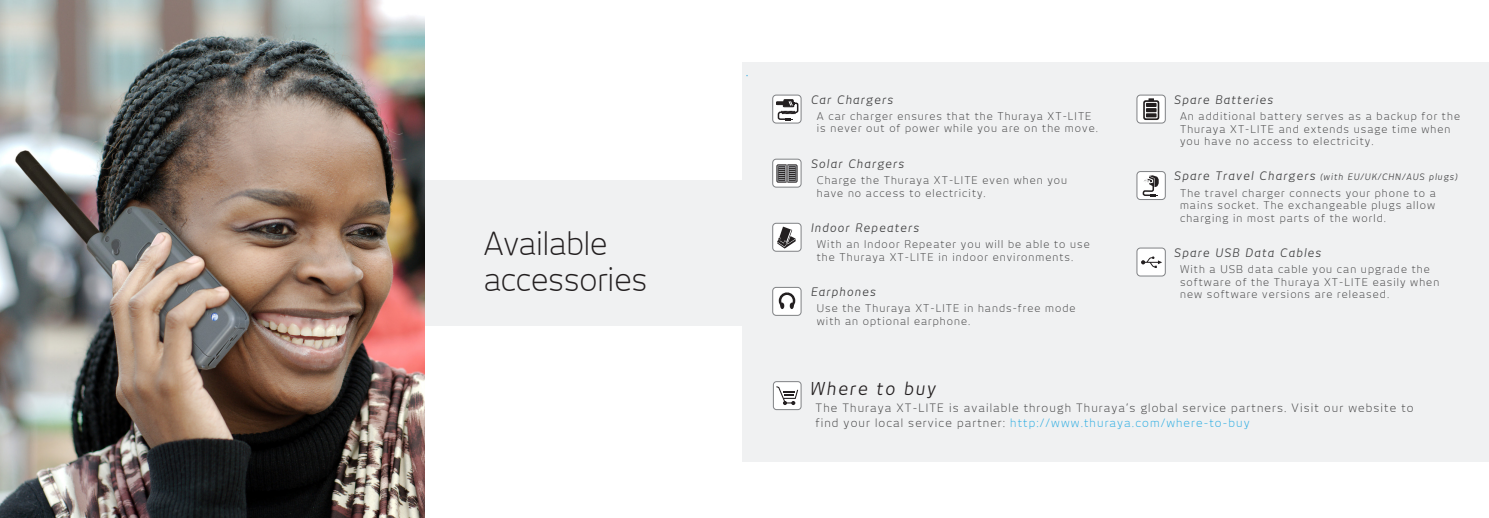
<style>
.page{position:relative;width:1489px;height:518px;background:#fff}
.page>*{position:absolute;margin:0;border:0;box-sizing:border-box;transform-origin:0 0}
.t1{font:300 31.25px/36px "New June";letter-spacing:-.005em;color:#231f20;scale:.96 1}
.t2{font:italic 17.5px "New June";letter-spacing:.1em;color:#231f20}
.t3{font:italic 11.62px "New June";letter-spacing:.1em;color:#3e3e3f}
.t4{font:300 11.25px/14.9px "New June";letter-spacing:.1em;color:#3e3e3f}
.t5{font:300 10.38px/12.5px "New June";letter-spacing:.1em;color:#3e3e3f}
.t6{font:italic 8.75px "New June";letter-spacing:.1em;color:#3e3e3f}
.s1{font-size:11.62px}
.s2{color:#24aae1}
</style>
<div class="page">
<div style="left:0;top:180px;width:744px;height:145px;background:#f0f1f2"></div>
<div style="left:742px;top:62px;width:746px;height:400px;background:#f0f1f2"></div>
<div style="left:773px;top:381px;width:28px;height:28px;background:#fff;border-radius:3px"></div>
<div style="left:772px;top:381px;width:29px;height:29px;border:1px solid #808285;border-radius:3px"></div>
<svg style="left:776px;top:386px;width:22px;height:19px"></svg>
<img style="left:0;top:0;width:424px;height:517px">
<div style="left:772px;top:95px;width:29px;height:28px;background:#fff;border-radius:3px"></div>
<div style="left:772px;top:94px;width:29px;height:29px;border:1px solid #808285;border-radius:3px"></div>
<svg style="left:776px;top:99px;width:23px;height:22px"></svg>
<div style="left:772px;top:223px;width:29px;height:28px;background:#fff;border-radius:3px"></div>
<div style="left:772px;top:222px;width:29px;height:29px;border:1px solid #808285;border-radius:3px"></div>
<svg style="left:777px;top:226px;width:18px;height:22px"></svg>
<div style="left:1136px;top:171px;width:29px;height:28px;background:#fff;border-radius:3px"></div>
<div style="left:1136px;top:171px;width:29px;height:29px;border:1px solid #808285;border-radius:3px"></div>
<svg style="left:1142px;top:175px;width:16px;height:22px"></svg>
<div style="left:1136px;top:95px;width:29px;height:28px;background:#fff;border-radius:3px"></div>
<div style="left:1136px;top:94px;width:29px;height:29px;border:1px solid #808285;border-radius:3px"></div>
<svg style="left:1143px;top:98px;width:16px;height:22px"></svg>
<div style="left:1136px;top:248px;width:29px;height:28px;background:#fff;border-radius:3px"></div>
<div style="left:1136px;top:247px;width:29px;height:29px;border:1px solid #808285;border-radius:3px"></div>
<svg style="left:1141px;top:256px;width:21px;height:12px"></svg>
<svg style="left:772px;top:159px;width:29px;height:28px"></svg>
<div style="left:772px;top:158px;width:29px;height:29px;border:1px solid #808285;border-radius:3px"></div>
<svg style="left:776px;top:164px;width:21px;height:18px"></svg>
<div style="left:772px;top:287px;width:29px;height:28px;background:#fff;border-radius:3px"></div>
<div style="left:772px;top:287px;width:29px;height:28px;border:1px solid #808285;border-radius:3px"></div>
<svg style="left:778px;top:292px;width:18px;height:17px"></svg>
<div style="left:629px;top:81px;width:40px;height:293px;background:linear-gradient(to right,#f7f8f8,#f7f8f8)"></div>
<h1 class="t1" style="left:483px;top:225px;width:172px">Available accessories</h1>
<p class="t3" style="left:811px;top:92px;width:84px">Car Chargers</p>
<p class="t5" style="left:816px;top:110px;width:282px">A car charger ensures that the Thuraya XT-LITE is never out of power while you are on the move.</p>
<p class="t3" style="left:811px;top:156px;width:95px">Solar Chargers</p>
<p class="t5" style="left:816px;top:174px;width:252px">Charge the Thuraya XT-LITE even when you have no access to electricity.</p>
<p class="t3" style="left:811px;top:220px;width:110px">Indoor Repeaters</p>
<p class="t5" style="left:816px;top:238px;width:274px">With an Indoor Repeater you will be able to use the Thuraya XT-LITE in indoor environments.</p>
<p class="t3" style="left:811px;top:284px;width:67px">Earphones</p>
<p class="t5" style="left:816px;top:301px;width:260px">Use the Thuraya XT-LITE in hands-free mode with an optional earphone.</p>
<p class="t3" style="left:1174px;top:93px;width:101px">Spare Batteries</p>
<p class="t5" style="left:1179px;top:110px;width:281px">An additional battery serves as a backup for the<br>Thuraya XT-LITE and extends usage time when you have no access to electricity.</p>
<p class="t6" style="left:1174px;top:172px;width:285px"><span class="s1">Spare Travel Chargers</span> (with EU/UK/CHN/AUS plugs)</p>
<p class="t5" style="left:1179px;top:186px;width:257px;text-align:justify">The travel charger connects your phone to a mains socket. The exchangeable plugs allow charging in most parts of the world.</p>
<p class="t3" style="left:1174px;top:246px;width:149px">Spare USB Data Cables</p>
<p class="t5" style="left:1179px;top:263px;width:261px">With a USB data cable you can upgrade the software of the Thuraya XT-LITE easily when new software versions are released.</p>
<h2 class="t2" style="left:809px;top:377px;width:128px">Where to buy</h2>
<p class="t4" style="left:815px;top:400px;width:599px">The Thuraya XT-LITE is available through Thuraya’s global service partners. Visit our website to find your local service partner: <span class="s2">http://www.thuraya.com/where-to-buy</span></p>
</div>
